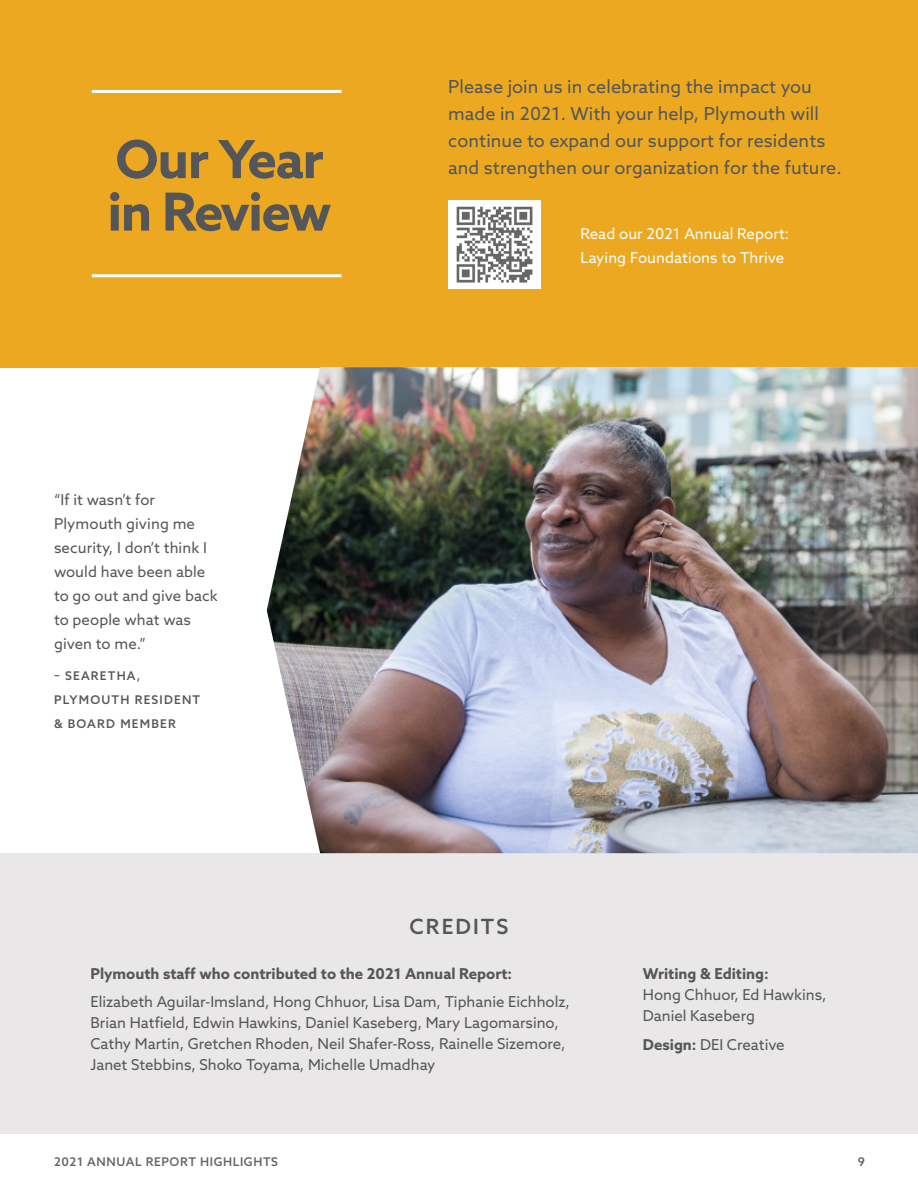
<style>
.page{position:relative;width:918px;height:1188px;background:#fff}
.page>*{position:absolute;margin:0;border:0;box-sizing:border-box;transform-origin:0 0}
.t1{font:700 52.5px "Azo Sans";letter-spacing:-.025em;color:#54565a}
.t2{font:500 21px "Azo Sans";letter-spacing:.1em;color:#54565a}
.t3{font:18px/27px "Azo Sans";letter-spacing:.005em;color:#54565a}
.t4{font:15px/24px "Azo Sans";color:#54565a}
.t5{font:700 15px "Azo Sans";color:#54565a}
.t6{font:15px/24px "Azo Sans";letter-spacing:.005em;color:#fff}
.t7{font:500 12px/24px "Azo Sans";letter-spacing:.1em;color:#54565a}
.t8{font:500 12px "Azo Sans";letter-spacing:.05em;color:#63656a}
.s1{font-weight:700}
</style>
<div class="page">
<div style="left:0;top:0;width:918px;height:367px;background:#eba820"></div>
<div style="left:0;top:853px;width:918px;height:281px;background:#e9e7e8"></div>
<div style="left:448px;top:201px;width:93px;height:88px;background:#fff"></div>
<img style="left:456px;top:206px;width:77px;height:77px">
<hr style="left:92px;top:90px;width:250px;height:3px;background:#fff">
<hr style="left:92px;top:274px;width:250px;height:3px;background:#fff">
<img style="left:267px;top:367px;width:651px;height:486px">
<p class="t1" style="left:115px;top:125px;width:210px">Our Year</p>
<p class="t1" style="left:107px;top:177px;width:226px">in Review</p>
<p class="t3" style="left:448px;top:72px;width:379px">Please join us in celebrating the impact you made in 2021. With your help, Plymouth will continue to expand our support for residents</p>
<p class="t3" style="left:448px;top:153px;width:395px">and strengthen our organization for the future.</p>
<p class="t6" style="left:580px;top:221px;width:210px">Read our 2021 Annual Report:<br>Laying Foundations to Thrive</p>
<p class="t4" style="left:54px;top:487px;width:165px">“If it wasn’t for<br>Plymouth giving me security, I don’t think I would have been able to go out and give back to people what was given to me.”</p>
<p class="t7" style="left:54px;top:663px;width:148px">– SEARETHA,<br>PLYMOUTH RESIDENT &amp; BOARD MEMBER</p>
<p class="t2" style="left:410px;top:913px;width:100px">CREDITS</p>
<p class="t5" style="left:90px;top:964px;width:423px">Plymouth staff who contributed to the 2021 Annual Report:</p>
<p class="t4" style="left:90px;top:991px;width:481px;line-height:21px">Elizabeth Aguilar-Imsland, Hong Chhuor, Lisa Dam, Tiphanie Eichholz, Brian Hatfield, Edwin Hawkins, Daniel Kaseberg, Mary Lagomarsino, Cathy Martin, Gretchen Rhoden, Neil Shafer-Ross, Rainelle Sizemore, Janet Stebbins, Shoko Toyama, Michelle Umadhay</p>
<p class="t8" style="left:54px;top:1154px;width:226px">2021 ANNUAL REPORT HIGHLIGHTS</p>
<p class="t4" style="left:643px;top:963px;width:185px;line-height:21px"><span class="s1">Writing &amp; Editing:<br></span>Hong Chhuor, Ed Hawkins,<br>Daniel Kaseberg</p>
<p class="t4" style="left:643px;top:1033px;width:143px"><span class="s1">Design:</span> DEI Creative</p>
<p class="t8" style="left:858px;top:1154px;width:9px">9</p>
</div>
